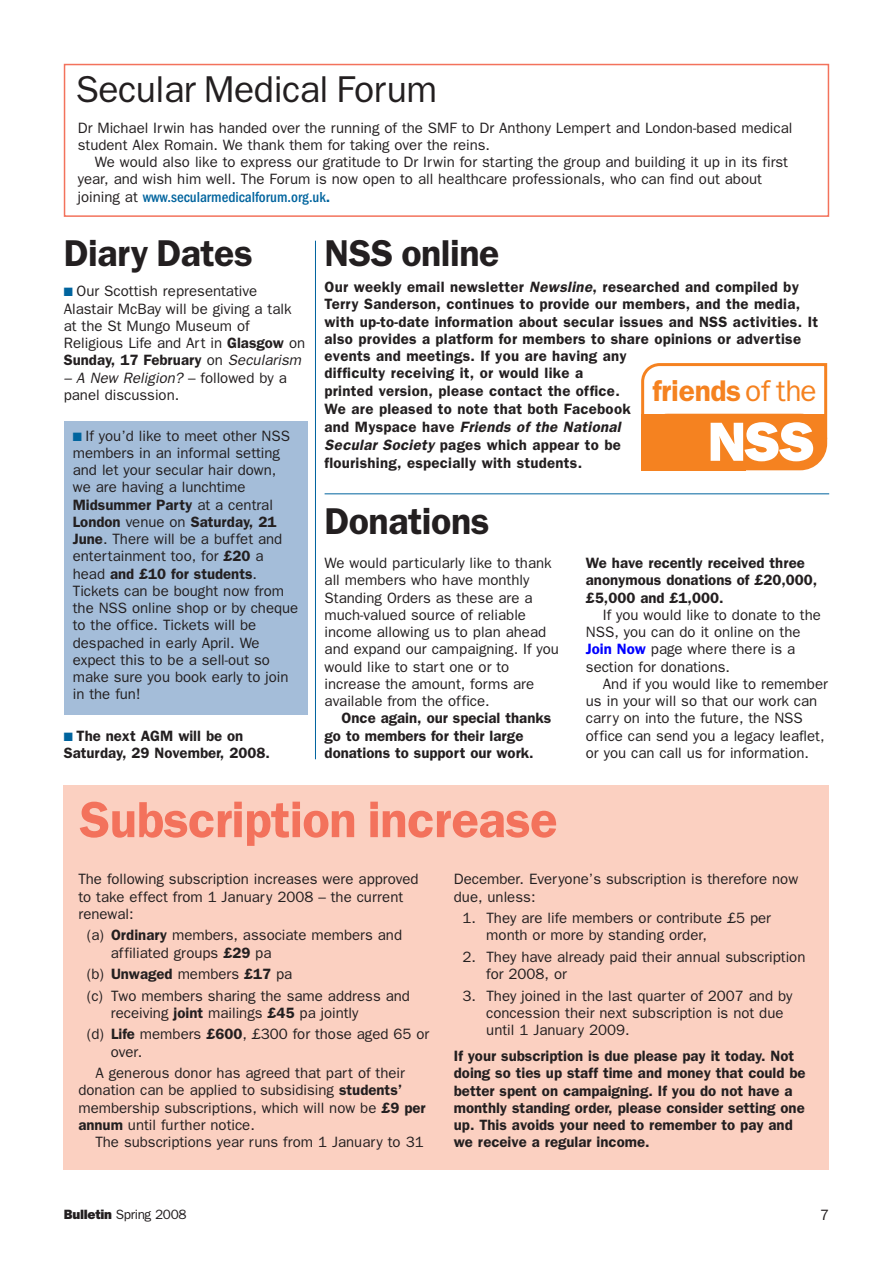
<style>
.page{position:relative;width:893px;height:1263px;background:#fff}
.page>*{position:absolute;margin:0;border:0;box-sizing:border-box;transform-origin:0 0}
.t1{font:800 55.5px "Franklin Gothic";color:#fff}
.t2{font:600 51px "Franklin Gothic";letter-spacing:-.015em;color:#f3725c}
.t3{font:600 37.5px "Franklin Gothic";letter-spacing:-.015em;color:#231f20}
.t4{font:37.5px "Franklin Gothic";letter-spacing:-.015em;color:#231f20}
.t5{font:600 30px "Franklin Gothic";letter-spacing:-.005em;color:#f58220}
.t6{font:15px/17.2px "Franklin Gothic";color:#231f20}
.t7{font:600 15px/17.2px "Franklin Gothic";letter-spacing:.015em;color:#231f20}
.t8{font:13.5px "Franklin Gothic";letter-spacing:-.025em;color:#231f20}
.s1{font-weight:500;font-stretch:condensed;color:#00649e}
.s2{font-weight:600;color:#00649e}
.s3{color:#00649e}
.s4{font-weight:600}
.s5{font-style:italic}
.s6{font-weight:400}
.s7{font-weight:600;color:#00f}
.s8{font-weight:800}
</style>
<div class="page">
<div style="left:64px;top:785px;width:765px;height:384px;background:#fbd0c1"></div>
<div style="left:64px;top:64px;width:765px;height:153px;border:2px solid #f3725c"></div>
<hr style="left:315px;top:241px;width:1px;height:518px;background:#00649e">
<svg style="left:641px;top:363px;width:183px;height:51px"></svg>
<div style="left:642px;top:414px;width:185px;height:29px;background:#f58220"></div>
<div style="left:641px;top:414px;width:105px;height:56px;background:#f58220"></div>
<div style="left:641px;top:414px;width:186px;height:56px;background:#f58220;border-radius:27px"></div>
<hr style="left:325px;top:493px;width:504px;height:1px;background:#00649e">
<div style="left:64px;top:421px;width:244px;height:293px;background:#a4bdd9"></div>
<h3 class="t4" style="left:76px;top:67px;width:363px">Secular Medical Forum</h3>
<p class="t6" style="left:78px;top:119px;width:716px">Dr Michael Irwin has handed over the running of the SMF to Dr Anthony Lempert and London-based medical student Alex Romain. We thank them for taking over the reins.</p>
<p class="t6" style="left:78px;top:153px;width:712px;text-indent:17px">We would also like to express our gratitude to Dr Irwin for starting the group and building it up in its first year, and wish him well. The Forum is now open to all healthcare professionals, who can find out about joining at <span class="s1">www.secularmedicalforum.org.uk</span><span class="s2">.</span></p>
<h3 class="t3" style="left:64px;top:232px;width:190px">Diary Dates</h3>
<p class="t6" style="left:64px;top:283px;width:243px"><span class="s3">■</span> Our Scottish representative<br>Alastair McBay will be giving a talk at the St Mungo Museum of<br>Religious Life and Art in <span class="s4">Glasgow</span> on<br><span class="s4">Sunday, 17 February</span> on <span class="s5">Secularism</span></p>
<p class="t6" style="left:64px;top:369px;width:225px"><span class="s5">– A New Religion?</span> – followed by a panel discussion.</p>
<p class="t6" style="left:73px;top:427px;width:227px"><span class="s3">■</span> If you’d like to meet other NSS members in an informal setting and let your secular hair down,<br>we are having a lunchtime<br><span class="s4">Midsummer Party</span> at a central<br><span class="s4">London</span> venue on <span class="s4">Saturday, 21<br>June</span>. There will be a buffet and entertainment too, for <span class="s4">£20</span> a head <span class="s4">and £10 for students</span>.<br>Tickets can be bought now from the NSS online shop or by cheque to the office. Tickets will be despached in early April. We expect this to be a sell-out so make sure you book early to join in the fun!</p>
<p class="t7" style="left:64px;top:727px;width:208px"><span class="s3">■</span> The next AGM will be on<br>Saturday, 29 November, 2008.</p>
<h3 class="t3" style="left:325px;top:232px;width:176px">NSS online</h3>
<p class="t7" style="left:325px;top:278px;width:495px">Our weekly email newsletter <span class="s5">Newsline</span>, researched and compiled by Terry Sanderson, continues to provide our members, and the media, with up-to-date information about secular issues and NSS activities. It also provides a platform for members to share opinions or advertise events and meetings. If you are having any<br>difficulty receiving it, or would like a<br>printed version, please contact the office.<br>We are pleased to note that both Facebook<br>and Myspace have <span class="s5">Friends of the National<br>Secular Society</span> pages which appear to be<br>flourishing, especially with students.</p>
<h3 class="t3" style="left:325px;top:499px;width:166px">Donations</h3>
<p class="t6" style="left:325px;top:554px;width:236px">We would particularly like to thank all members who have monthly<br>Standing Orders as these are a much-valued source of reliable income allowing us to plan ahead and expand our campaigning. If you would like to start one or to increase the amount, forms are available from the office.</p>
<p class="t7" style="left:325px;top:710px;width:228px;text-indent:17px">Once again, our special thanks go to members for their large donations to support our work.</p>
<h3 class="t5" style="left:652px;top:373px;width:166px">friends <span class="s6">of the</span></h3>
<h1 class="t1" style="left:707px;top:409px;width:109px">NSS</h1>
<p class="t7" style="left:586px;top:554px;width:233px">We have recently received three anonymous donations of £20,000, £5,000 and £1,000.</p>
<p class="t6" style="left:586px;top:606px;width:237px;text-indent:17px">If you would like to donate to the<br>NSS, you can do it online on the<br><span class="s7">Join Now</span> page where there is a section for donations.</p>
<p class="t6" style="left:586px;top:675px;width:243px;text-indent:17px">And if you would like to remember us in your will so that our work can carry on into the future, the NSS office can send you a legacy leaflet, or you can call us for information.</p>
<h2 class="t2" style="left:80px;top:790px;width:480px">Subscription increase</h2>
<p class="t6" style="left:78px;top:871px;width:342px">The following subscription increases were approved to take effect from 1 January 2008 – the current renewal:</p>
<p class="t6" style="left:111px;top:927px;width:293px;text-indent:-24px">(a) <span class="s4">Ordinary</span> members, associate members and affiliated groups <span class="s4">£29</span> pa</p>
<p class="t6" style="left:87px;top:963px;width:325px;line-height:21.5px">(b) <span class="s4">Unwaged</span> members <span class="s4">£17</span> pa<br>(c) Two members sharing the same address and</p>
<p class="t6" style="left:87px;top:1002px;width:344px;line-height:21.5px;text-indent:24px">receiving <span class="s4">joint</span> mailings <span class="s4">£45</span> pa jointly<br>(d) <span class="s4">Life</span> members <span class="s4">£600</span>, £300 for those aged 65 or</p>
<p class="t6" style="left:95px;top:1041px;width:311px;line-height:21.5px;text-indent:15px">over.<br>A generous donor has agreed that part of their</p>
<p class="t6" style="left:78px;top:1082px;width:349px">donation can be applied to subsidising <span class="s4">students’ </span>membership subscriptions, which will now be <span class="s4">£9 per annum</span> until further notice.</p>
<p class="t6" style="left:95px;top:1133px;width:330px">The subscriptions year runs from 1 January to 31</p>
<p class="t6" style="left:454px;top:871px;width:346px">December. Everyone’s subscription is therefore now due, unless:</p>
<p class="t6" style="left:486px;top:909px;width:286px;text-indent:-24px">1. They are life members or contribute £5 per month or more by standing order,</p>
<p class="t6" style="left:486px;top:948px;width:321px;text-indent:-24px">2. They have already paid their annual subscription for 2008, or</p>
<p class="t6" style="left:486px;top:987px;width:308px;text-indent:-24px">3. They joined in the last quarter of 2007 and by concession their next subscription is not due until 1 January 2009.</p>
<p class="t7" style="left:454px;top:1047px;width:353px">If your subscription is due please pay it today. Not doing so ties up staff time and money that could be better spent on campaigning. If you do not have a monthly standing order, please consider setting one up. This avoids your need to remember to pay and we receive a regular income.</p>
<p class="t8" style="left:64px;top:1206px;width:124px"><span class="s8">Bulletin</span> Spring 2008</p>
<p class="t6" style="left:820px;top:1206px;width:10px">7</p>
</div>
